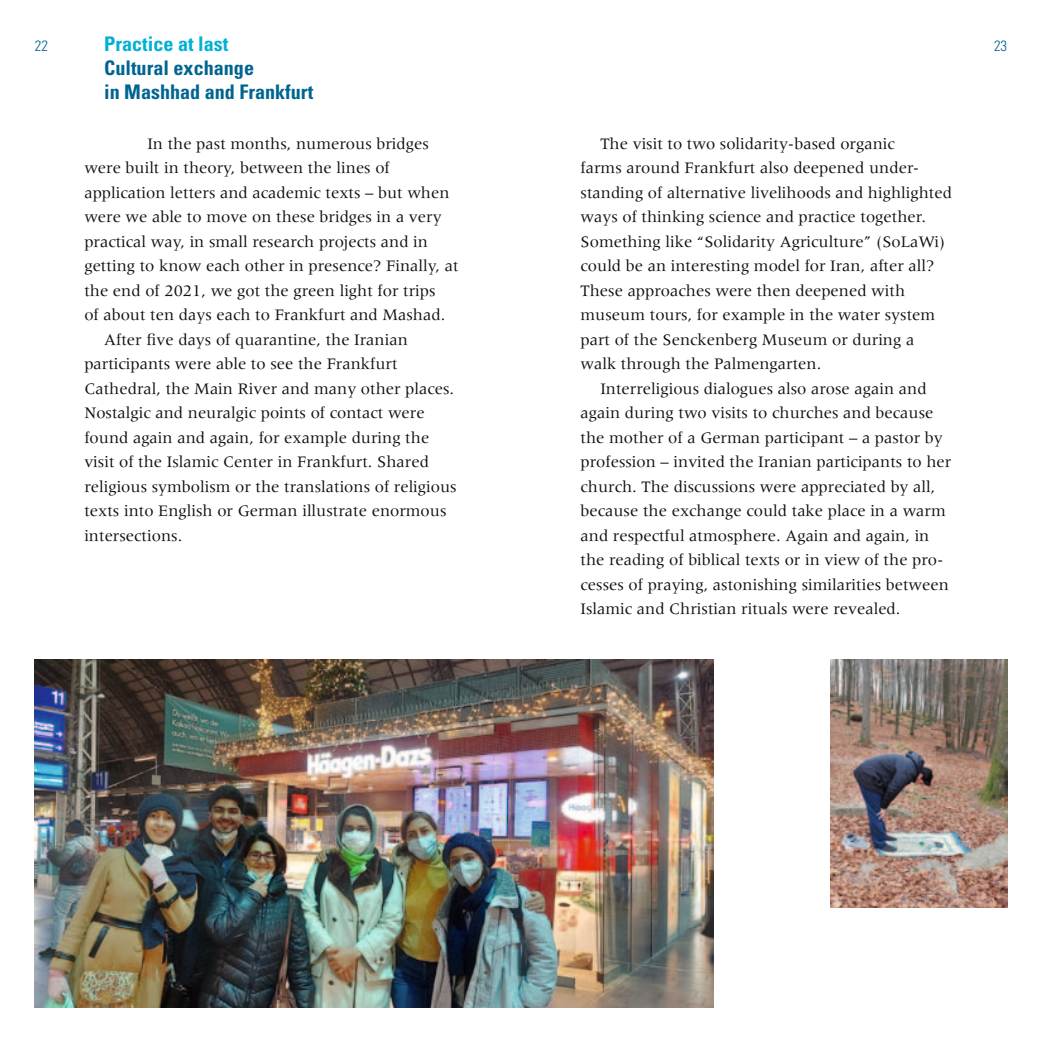
<style>
.page{position:relative;width:1042px;height:1042px;background:#fff}
.page>*{position:absolute;margin:0;border:0;box-sizing:border-box;transform-origin:0 0}
.t1{font:700 condensed 20.12px/24.5px "Univers";color:#006491}
.t2{font:700 condensed 20.12px "Univers";color:#00b0d4}
.t3{font:16.62px "Meridien";color:#11110f}
.t4{font:300 condensed 14.88px "Univers";color:#006491}
</style>
<div class="page">
<img style="left:35px;top:659px;width:678px;height:348px">
<img style="left:830px;top:659px;width:177px;height:249px">
<p class="t4" style="left:35px;top:36px;width:15px">22</p>
<p class="t2" style="left:104px;top:31px;width:126px">Practice at last</p>
<p class="t4" style="left:994px;top:36px;width:15px">23</p>
<p class="t1" style="left:104px;top:55px;width:211px">Cultural exchange<br>in Mashhad and Frankfurt</p>
<p class="t3" style="left:147px;top:134px;width:283px">In the past months, numerous bridges</p>
<p class="t3" style="left:84px;top:159px;width:307px">were built in theory, between the lines of</p>
<p class="t3" style="left:84px;top:183px;width:367px">application letters and academic texts – but when</p>
<p class="t3" style="left:84px;top:208px;width:359px">were we able to move on these bridges in a very</p>
<p class="t3" style="left:84px;top:232px;width:345px">practical way, in small research projects and in</p>
<p class="t3" style="left:84px;top:257px;width:376px">getting to know each other in presence? Finally, at</p>
<p class="t3" style="left:84px;top:281px;width:353px">the end of 2021, we got the green light for trips</p>
<p class="t3" style="left:84px;top:306px;width:362px">of about ten days each to Frankfurt and Mashad.</p>
<p class="t3" style="left:104px;top:330px;width:305px">After five days of quarantine, the Iranian</p>
<p class="t3" style="left:84px;top:355px;width:315px">participants were able to see the Frankfurt</p>
<p class="t3" style="left:84px;top:379px;width:371px">Cathedral, the Main River and many other places.</p>
<p class="t3" style="left:84px;top:404px;width:342px">Nostalgic and neuralgic points of contact were</p>
<p class="t3" style="left:84px;top:428px;width:346px">found again and again, for example during the</p>
<p class="t3" style="left:84px;top:453px;width:346px">visit of the Islamic Center in Frankfurt. Shared</p>
<p class="t3" style="left:84px;top:477px;width:374px">religious symbolism or the translations of religious</p>
<p class="t3" style="left:84px;top:502px;width:364px">texts into English or German illustrate enormous</p>
<p class="t3" style="left:84px;top:526px;width:99px">intersections.</p>
<p class="t3" style="left:600px;top:134px;width:296px">The visit to two solidarity-based organic</p>
<p class="t3" style="left:580px;top:159px;width:340px">farms around Frankfurt also deepened under-</p>
<p class="t3" style="left:580px;top:183px;width:373px">standing of alternative livelihoods and highlighted</p>
<p class="t3" style="left:580px;top:208px;width:347px">ways of thinking science and practice together.</p>
<p class="t3" style="left:580px;top:232px;width:366px">Something like “Solidarity Agriculture” (SoLaWi)</p>
<p class="t3" style="left:580px;top:257px;width:355px">could be an interesting model for Iran, after all?</p>
<p class="t3" style="left:580px;top:281px;width:326px">These approaches were then deepened with</p>
<p class="t3" style="left:580px;top:306px;width:356px">museum tours, for example in the water system</p>
<p class="t3" style="left:580px;top:330px;width:335px">part of the Senckenberg Museum or during a</p>
<p class="t3" style="left:580px;top:355px;width:242px">walk through the Palmengarten.</p>
<p class="t3" style="left:600px;top:379px;width:328px">Interreligious dialogues also arose again and</p>
<p class="t3" style="left:580px;top:404px;width:354px">again during two visits to churches and because</p>
<p class="t3" style="left:580px;top:428px;width:364px">the mother of a German participant – a pastor by</p>
<p class="t3" style="left:580px;top:453px;width:372px">profession – invited the Iranian participants to her</p>
<p class="t3" style="left:580px;top:477px;width:356px">church. The discussions were appreciated by all,</p>
<p class="t3" style="left:580px;top:502px;width:367px">because the exchange could take place in a warm</p>
<p class="t3" style="left:580px;top:526px;width:350px">and respectful atmosphere. Again and again, in</p>
<p class="t3" style="left:580px;top:551px;width:362px">the reading of biblical texts or in view of the pro-</p>
<p class="t3" style="left:580px;top:575px;width:370px">cesses of praying, astonishing similarities between</p>
<p class="t3" style="left:580px;top:600px;width:321px">Islamic and Christian rituals were revealed.</p>
</div>
